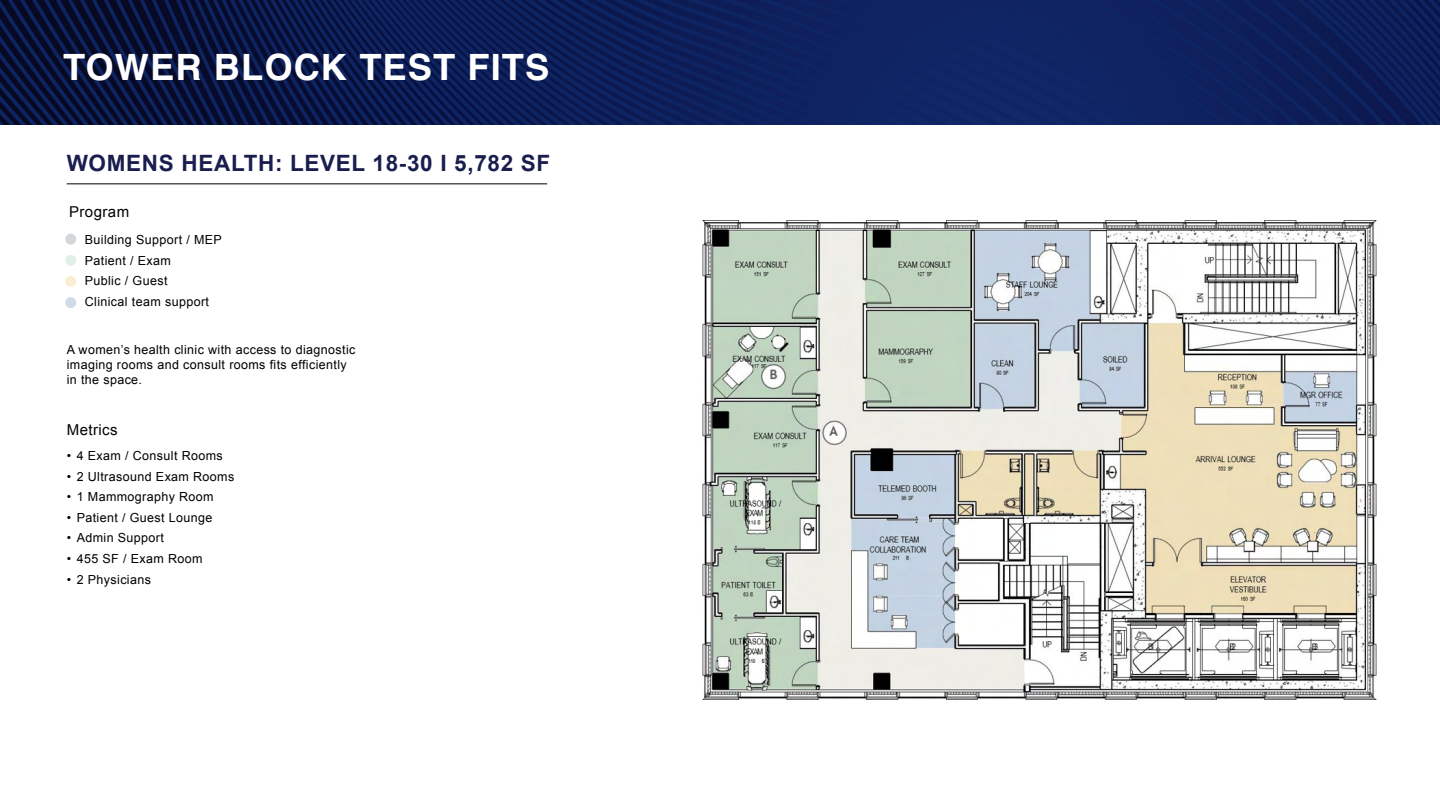
<style>
.page{position:relative;width:1440px;height:810px;background:#fff}
.page>*{position:absolute;margin:0;border:0;box-sizing:border-box;transform-origin:0 0}
.Lead_in_Headers{font:700 36.25px "Helvetica";letter-spacing:.03em;color:#fff}
.Body_Copy{font:700 22.5px "Arial";letter-spacing:.03em;color:#1a1e4f}
.Body_Copy-2{font:15px "Arial";letter-spacing:.03em;color:#000}
.Body_Copy-3{font:12.5px/15px "Arial";letter-spacing:.03em;color:#000}
</style>
<div class="page">
<img style="left:0;top:0;width:1440px;height:125px">
<img style="left:702px;top:221px;width:675px;height:478px">
<hr style="left:67px;top:183px;width:480px;height:1px;background:#000">
<div style="left:65px;top:234px;width:11px;height:11px;background:#d4d7da;border-radius:50%"></div>
<div style="left:65px;top:276px;width:11px;height:11px;background:#f9eed0;border-radius:50%"></div>
<div style="left:65px;top:297px;width:11px;height:11px;background:#d0dbe9;border-radius:50%"></div>
<div style="left:65px;top:255px;width:11px;height:11px;background:#e1f0e5;border-radius:50%"></div>
<p class="Lead_in_Headers" style="left:63px;top:45px;width:488px">TOWER BLOCK TEST FITS</p>
<p class="Body_Copy" style="left:67px;top:149px;width:485px">WOMENS HEALTH: LEVEL 18-30 I 5,782 SF</p>
<p class="Body_Copy-2" style="left:69px;top:202px;width:62px">Program</p>
<p class="Body_Copy-3" style="left:85px;top:232px;width:139px">Building Support / MEP</p>
<p class="Body_Copy-3" style="left:85px;top:253px;width:88px">Patient / Exam</p>
<p class="Body_Copy-3" style="left:85px;top:274px;width:84px">Public / Guest</p>
<p class="Body_Copy-3" style="left:85px;top:294px;width:126px">Clinical team support</p>
<p class="Body_Copy-3" style="left:67px;top:342px;width:290px">A women’s health clinic with access to diagnostic imaging rooms and consult rooms fits efficiently in the space.</p>
<p class="Body_Copy-2" style="left:67px;top:420px;width:53px">Metrics</p>
<p class="Body_Copy-3" style="left:67px;top:448px;width:158px">• 4 Exam / Consult Rooms</p>
<p class="Body_Copy-3" style="left:67px;top:469px;width:169px">• 2 Ultrasound Exam Rooms</p>
<p class="Body_Copy-3" style="left:67px;top:489px;width:148px">• 1 Mammography Room</p>
<p class="Body_Copy-3" style="left:67px;top:510px;width:147px">• Patient / Guest Lounge</p>
<p class="Body_Copy-3" style="left:67px;top:531px;width:99px">• Admin Support</p>
<p class="Body_Copy-3" style="left:67px;top:551px;width:137px">• 455 SF / Exam Room</p>
<p class="Body_Copy-3" style="left:67px;top:572px;width:86px">• 2 Physicians</p>
</div>
